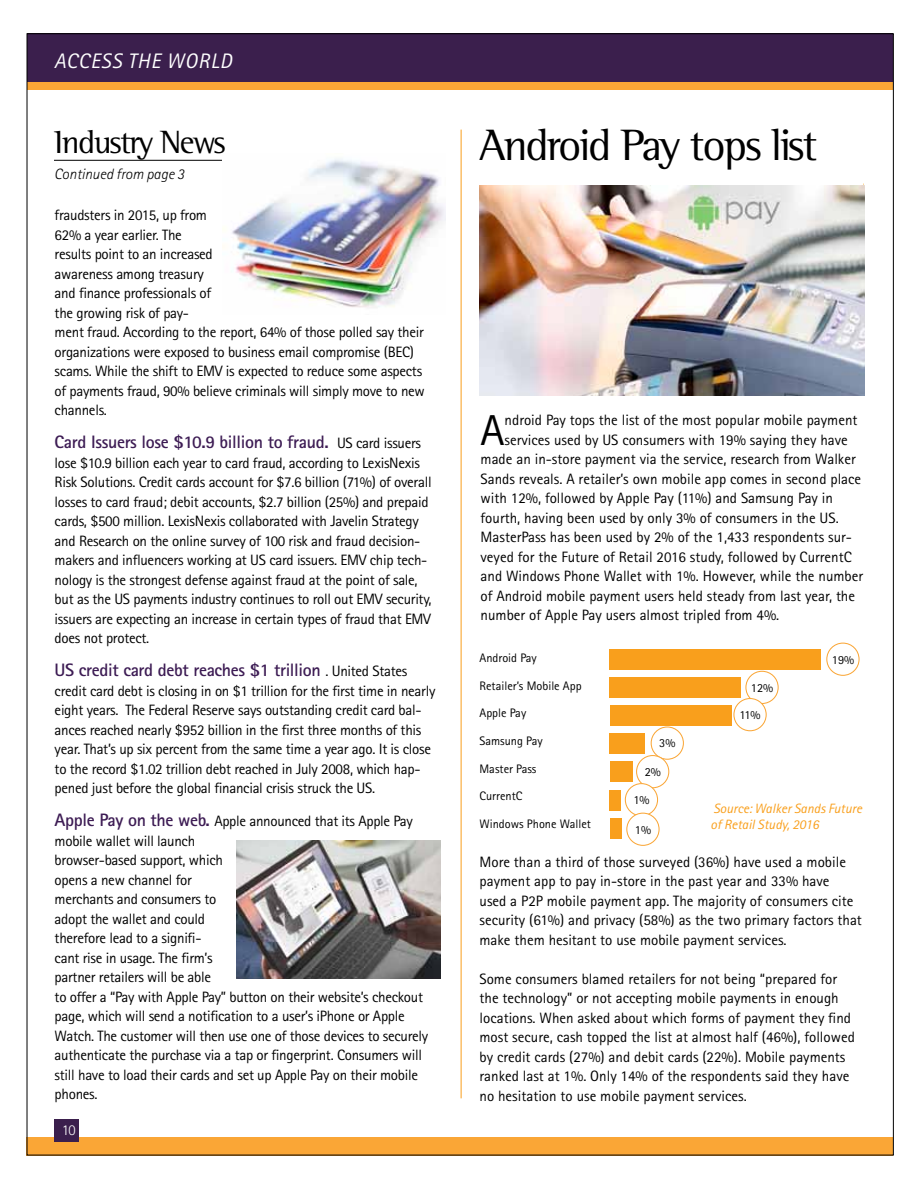
<style>
.page{position:relative;width:918px;height:1188px;background:#fff}
.page>*{position:absolute;margin:0;border:0;box-sizing:border-box;transform-origin:0 0}
.t1{font:45px "Rotis Semi Serif Std";letter-spacing:-.045em;color:#000}
.t2{font:43.2px "Rotis Sans Serif Std";color:#000}
.t3{font:33px "Rotis Semi Serif Std";letter-spacing:-.045em;color:#000}
.t4{font:italic 21px "Rotis Sans Serif Std";letter-spacing:.04em;color:#fff}
.t5{font:700 18px "Rotis Sans Serif Std";letter-spacing:-.02em;color:#3d1c54}
.t6{font:15px/19.5px "Rotis Sans Serif Std";letter-spacing:-.02em;color:#000}
.t7{font:15px/19.5px "Rotis Sans Serif Std";color:#000}
.t8{font:italic 300 15px "Rotis Sans Serif Std";color:#000}
.t9{font:300 15px "Rotis Sans Serif Std";color:#fff}
.t10{font:italic 13.5px/16.5px "Rotis Sans Serif Std";color:#f99f1c}
.t11{font:12.3px "Rotis Sans Serif Std";color:#000}
.s1{font-weight:400;font-size:15px;color:#000}
.s2{font-weight:700;font-size:18px;color:#3d1c54}
</style>
<div class="page">
<div style="left:27px;top:33px;width:866px;height:57px;background:#faa636"></div>
<div style="left:27px;top:33px;width:866px;height:49px;background:#3b1f4d"></div>
<div style="left:27px;top:1137px;width:866px;height:18px;background:#faa636"></div>
<div style="left:54px;top:1120px;width:25px;height:22px;background:#3b1f4d"></div>
<hr style="left:461px;top:130px;width:1px;height:968px;background:#f99f1c">
<hr style="left:54px;top:160px;width:195px;height:1px;background:#000">
<div style="left:610px;top:649px;width:211px;height:21px;background:#f99f1c"></div>
<div style="left:610px;top:677px;width:131px;height:21px;background:#f99f1c"></div>
<div style="left:610px;top:705px;width:121px;height:21px;background:#f99f1c"></div>
<div style="left:610px;top:733px;width:35px;height:21px;background:#f99f1c"></div>
<div style="left:610px;top:761px;width:22px;height:21px;background:#f99f1c"></div>
<div style="left:610px;top:790px;width:11px;height:21px;background:#f99f1c"></div>
<div style="left:610px;top:818px;width:12px;height:21px;background:#f99f1c"></div>
<div style="left:826px;top:643px;width:34px;height:33px;border:1px solid #faa636;border-radius:50%"></div>
<div style="left:745px;top:671px;width:34px;height:33px;border:1px solid #faa636;border-radius:50%"></div>
<div style="left:734px;top:699px;width:32px;height:32px;background:#fff;border-radius:50%"></div>
<div style="left:733px;top:698px;width:34px;height:33px;border:1px solid #faa636;border-radius:50%"></div>
<div style="left:651px;top:726px;width:33px;height:34px;border:1px solid #faa636;border-radius:50%"></div>
<div style="left:637px;top:756px;width:32px;height:32px;background:#fff;border-radius:50%"></div>
<div style="left:636px;top:755px;width:33px;height:33px;border:1px solid #faa636;border-radius:50%"></div>
<div style="left:625px;top:784px;width:33px;height:32px;background:#fff;border-radius:50%"></div>
<div style="left:625px;top:783px;width:33px;height:33px;border:1px solid #faa636;border-radius:50%"></div>
<div style="left:627px;top:813px;width:32px;height:32px;background:#fff;border-radius:50%"></div>
<div style="left:626px;top:813px;width:34px;height:33px;border:1px solid #faa636;border-radius:50%"></div>
<img style="left:222px;top:159px;width:223px;height:149px">
<img style="left:237px;top:840px;width:203px;height:138px">
<img style="left:480px;top:185px;width:384px;height:210px">
<h3 class="t4" style="left:54px;top:49px;width:179px">ACCESS THE WORLD</h3>
<h3 class="t3" style="left:54px;top:122px;width:173px">Industry News</h3>
<p class="t8" style="left:54px;top:166px;width:132px">Continued from page 3</p>
<p class="t6" style="left:55px;top:205px;width:372px">fraudsters in 2015, up from<br>62% a year earlier. The<br>results point to an increased<br>awareness among treasury<br>and finance professionals of<br>the growing risk of pay-<br>ment fraud. According to the report, 64% of those polled say their organizations were exposed to business email compromise (BEC) scams. While the shift to EMV is expected to reduce some aspects of payments fraud, 90% believe criminals will simply move to new channels.</p>
<p class="t5" style="left:55px;top:431px;width:368px">Card Issuers lose $10.9 billion to fraud. <span class="s1">US card issuers</span></p>
<p class="t6" style="left:55px;top:453px;width:378px">lose $10.9 billion each year to card fraud, according to LexisNexis Risk Solutions. Credit cards account for $7.6 billion (71%) of overall losses to card fraud; debit accounts, $2.7 billion (25%) and prepaid cards, $500 million. LexisNexis collaborated with Javelin Strategy and Research on the online survey of 100 risk and fraud decision&shy;makers and influencers working at US card issuers. EMV chip tech&shy;nology is the strongest defense against fraud at the point of sale, but as the US payments industry continues to roll out EMV security, issuers are expecting an increase in certain types of fraud that EMV does not protect.</p>
<p class="t5" style="left:55px;top:659px;width:354px">US credit card debt reaches $1 trillion <span class="s1">. United States</span></p>
<p class="t6" style="left:55px;top:681px;width:382px">credit card debt is closing in on $1 trillion for the first time in nearly eight years. The Federal Reserve says outstanding credit card bal&shy;ances reached nearly $952 billion in the first three months of this year. That’s up six percent from the same time a year ago. It is close to the record $1.02 trillion debt reached in July 2008, which hap&shy;pened just before the global financial crisis struck the US.</p>
<p class="t6" style="left:55px;top:811px;width:375px"><span class="s2">Apple Pay on the web.</span> Apple announced that its Apple Pay mobile wallet will launch<br>browser-based support, which<br>opens a new channel for<br>merchants and consumers to<br>adopt the wallet and could<br>therefore lead to a signifi-<br>cant rise in usage. The firm’s<br>partner retailers will be able<br>to offer a “Pay with Apple Pay” button on their website’s checkout page, which will send a notification to a user’s iPhone or Apple Watch. The customer will then use one of those devices to securely authenticate the purchase via a tap or fingerprint. Consumers will still have to load their cards and set up Apple Pay on their mobile phones.</p>
<p class="t9" style="left:62px;top:1122px;width:15px">10</p>
<h1 class="t1" style="left:480px;top:119px;width:340px">Android Pay tops list</h1>
<h2 class="t2" style="left:481px;top:404px;width:26px">A</h2>
<p class="t7" style="left:505px;top:410px;width:354px">ndroid Pay tops the list of the most popular mobile payment</p>
<p class="t7" style="left:505px;top:430px;width:345px">services used by US consumers with 19% saying they have</p>
<p class="t7" style="left:481px;top:449px;width:377px">made an in-store payment via the service, research from Walker</p>
<p class="t7" style="left:481px;top:469px;width:382px">Sands reveals. A retailer’s own mobile app comes in second place</p>
<p class="t7" style="left:481px;top:488px;width:354px">with 12%, followed by Apple Pay (11%) and Samsung Pay in</p>
<p class="t7" style="left:481px;top:508px;width:360px">fourth, having been used by only 3% of consumers in the US.</p>
<p class="t7" style="left:481px;top:527px;width:373px">MasterPass has been used by 2% of the 1,433 respondents sur-</p>
<p class="t7" style="left:481px;top:547px;width:373px">veyed for the Future of Retail 2016 study, followed by CurrentC</p>
<p class="t7" style="left:481px;top:566px;width:384px">and Windows Phone Wallet with 1%. However, while the number</p>
<p class="t7" style="left:481px;top:586px;width:376px">of Android mobile payment users held steady from last year, the</p>
<p class="t7" style="left:481px;top:605px;width:300px">number of Apple Pay users almost tripled from 4%.</p>
<p class="t11" style="left:832px;top:652px;width:24px">19%</p>
<p class="t11" style="left:751px;top:680px;width:24px">12%</p>
<p class="t11" style="left:740px;top:708px;width:22px">11%</p>
<p class="t11" style="left:659px;top:736px;width:18px">3%</p>
<p class="t11" style="left:645px;top:765px;width:18px">2%</p>
<p class="t11" style="left:633px;top:793px;width:18px">1%</p>
<p class="t11" style="left:635px;top:822px;width:18px">1%</p>
<p class="t11" style="left:480px;top:651px;width:59px">Android Pay</p>
<p class="t11" style="left:480px;top:678px;width:104px">Retailer’s Mobile App</p>
<p class="t11" style="left:480px;top:706px;width:48px">Apple Pay</p>
<p class="t11" style="left:480px;top:734px;width:65px">Samsung Pay</p>
<p class="t11" style="left:480px;top:761px;width:58px">Master Pass</p>
<p class="t11" style="left:480px;top:789px;width:44px">CurrentC</p>
<p class="t11" style="left:480px;top:816px;width:113px">Windows Phone Wallet</p>
<p class="t7" style="left:480px;top:852px;width:384px">More than a third of those surveyed (36%) have used a mobile payment app to pay in-store in the past year and 33% have<br>used a P2P mobile payment app. The majority of consumers cite security (61%) and privacy (58%) as the two primary factors that make them hesitant to use mobile payment services.</p>
<p class="t7" style="left:480px;top:969px;width:377px">Some consumers blamed retailers for not being “prepared for the technology” or not accepting mobile payments in enough locations. When asked about which forms of payment they find most secure, cash topped the list at almost half (46%), followed by credit cards (27%) and debit cards (22%). Mobile payments ranked last at 1%. Only 14% of the respondents said they have no hesitation to use mobile payment services.</p>
<p class="t10" style="left:711px;top:800px;width:153px">Source: Walker Sands Future of Retail Study, 2016</p>
</div>
